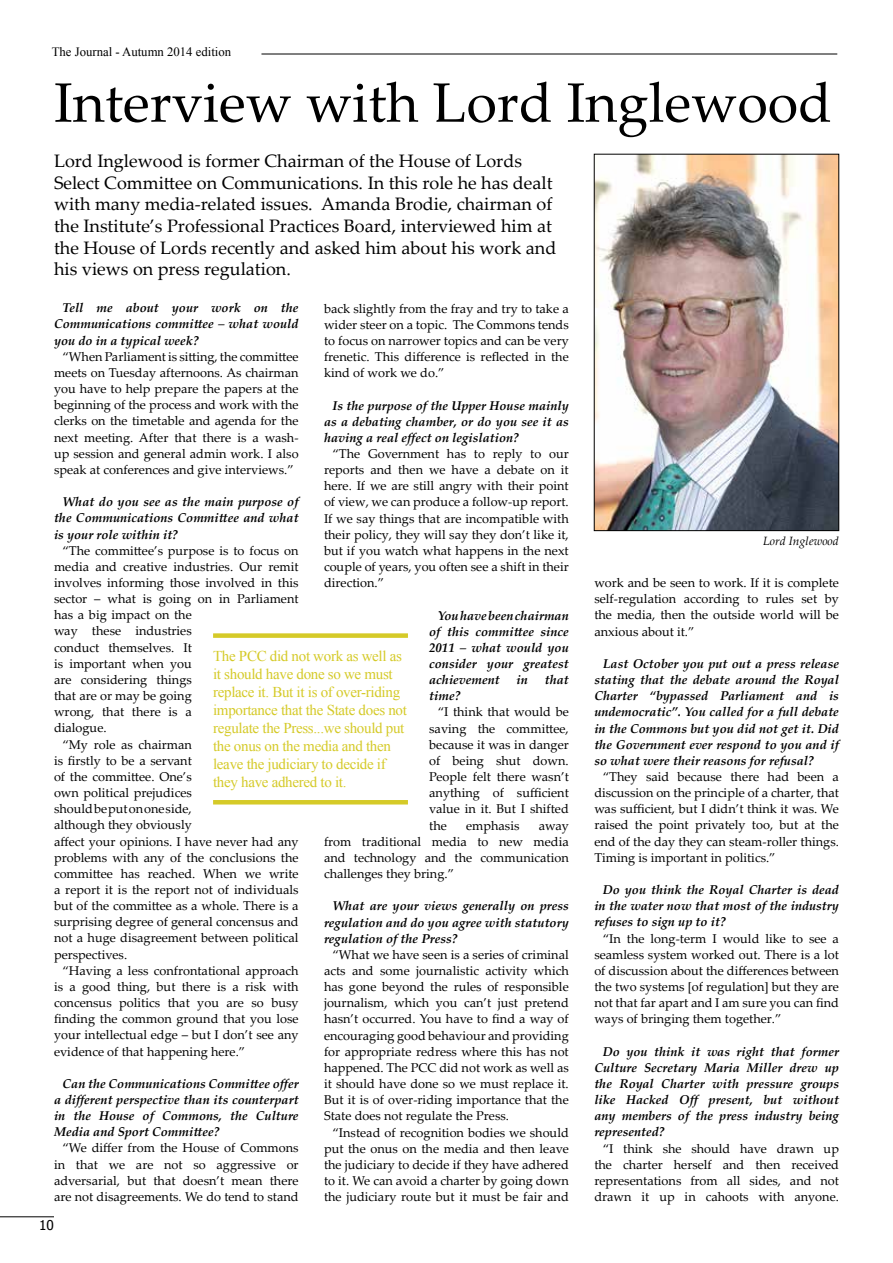
<style>
.page{position:relative;width:893px;height:1263px;background:#fff}
.page>*{position:absolute;margin:0;border:0;box-sizing:border-box;transform-origin:0 0}
.t1{font:55.5px "Palatino Linotype";color:#000}
.t2{font:18px/21.6px "Palatino Linotype";color:#000}
.t3{font:15px/18px "Times New Roman";letter-spacing:-.02em;color:#d5ca28}
.t4{font:13.5px "Tahoma";color:#000}
.t5{font:12.75px/16.2px "Palatino Linotype";color:#000;text-align:justify}
.t6{font:italic 700 12.75px/16.2px "Palatino Linotype";color:#000;text-align:justify}
.t7{font:12.75px "Times New Roman";color:#000}
.t8{font:italic 12px "Palatino Linotype";color:#000}
</style>
<div class="page">
<hr style="left:54px;top:54px;width:783px;height:1px;background:#000">
<div style="left:23px;top:45px;width:238px;height:19px;background:#fff;border-radius:7px"></div>
<hr style="left:0;top:1216px;width:54px;height:1px;background:#000">
<img style="left:596px;top:156px;width:241px;height:373px">
<div style="left:594px;top:154px;width:245px;height:377px;border:1px solid #000"></div>
<div style="left:213px;top:633px;width:195px;height:5px;background:#d5ca28"></div>
<hr style="left:213px;top:800px;width:195px;height:4px;background:#d5ca28">
<p class="t7" style="left:52px;top:42px;width:181px">The Journal - Autumn 2014 edition</p>
<h1 class="t1" style="left:54px;top:63px;width:779px">Interview with Lord Inglewood</h1>
<p class="t2" style="left:54px;top:149px;width:504px">Lord Inglewood is former Chairman of the House of Lords Select Committee on Communications. In this role he has dealt with many media-related issues. Amanda Brodie, chairman of the Institute’s Professional Practices Board, interviewed him at the House of Lords recently and asked him about his work and his views on press regulation.</p>
<p class="t5" style="left:324px;top:300px;width:246px">back slightly from the fray and try to take a wider steer on a topic. The Commons tends to focus on narrower topics and can be very frenetic. This difference is reflected in the kind of work we do.”</p>
<p class="t6" style="left:324px;top:397px;width:246px;text-indent:9px">Is the purpose of the Upper House mainly as a debating chamber, or do you see it as having a real effect on legislation?</p>
<p class="t5" style="left:324px;top:445px;width:246px;text-indent:9px">“The Government has to reply to our reports and then we have a debate on it here. If we are still angry with their point of view, we can produce a follow-up report.<br>If we say things that are incompatible with their policy, they will say they don’t like it, but if you watch what happens in the next couple of years, you often see a shift in their direction.”</p>
<p class="t6" style="left:429px;top:607px;width:141px;text-indent:9px">You have been chairman of this committee since 2011 – what would you consider your greatest achievement</p>
<p class="t6" style="left:54px;top:299px;width:246px;text-indent:9px">Tell me about your work on the Communications committee – what would you do in a typical week?</p>
<p class="t5" style="left:54px;top:348px;width:246px;text-indent:9px">“When Parliament is sitting, the committee meets on Tuesday afternoons. As chairman you have to help prepare the papers at the beginning of the process and work with the clerks on the timetable and agenda for the next meeting. After that there is a wash&shy;up session and general admin work. I also speak at conferences and give interviews.”</p>
<p class="t6" style="left:54px;top:493px;width:246px;text-indent:9px">What do you see as the main purpose of the Communications Committee and what is your role within it?</p>
<p class="t5" style="left:63px;top:542px;width:238px">“The committee’s purpose is to focus on</p>
<p class="t5" style="left:54px;top:558px;width:246px">media and creative industries. Our remit</p>
<p class="t5" style="left:54px;top:574px;width:246px">involves informing those involved in this</p>
<p class="t5" style="left:54px;top:590px;width:246px">sector – what is going on in Parliament</p>
<p class="t5" style="left:54px;top:606px;width:139px">has a big impact on the</p>
<p class="t5" style="left:54px;top:622px;width:139px">way these industries</p>
<p class="t5" style="left:54px;top:639px;width:139px">conduct themselves. It</p>
<p class="t5" style="left:54px;top:655px;width:139px">is important when you</p>
<p class="t5" style="left:54px;top:671px;width:139px">are considering things</p>
<p class="t5" style="left:54px;top:687px;width:139px">that are or may be going</p>
<p class="t5" style="left:54px;top:703px;width:139px">wrong, that there is a</p>
<p class="t5" style="left:54px;top:719px;width:54px">dialogue.</p>
<p class="t5" style="left:63px;top:736px;width:131px">“My role as chairman</p>
<p class="t5" style="left:54px;top:752px;width:139px">is firstly to be a servant</p>
<p class="t5" style="left:54px;top:768px;width:139px">of the committee. One’s</p>
<p class="t5" style="left:54px;top:784px;width:139px">own political prejudices</p>
<p class="t5" style="left:54px;top:800px;width:139px">should be put on one side,</p>
<p class="t5" style="left:54px;top:816px;width:139px">although they obviously</p>
<p class="t5" style="left:54px;top:832px;width:246px">affect your opinions. I have never had any</p>
<p class="t5" style="left:54px;top:849px;width:246px">problems with any of the conclusions the</p>
<p class="t5" style="left:54px;top:865px;width:246px">committee has reached. When we write</p>
<p class="t5" style="left:54px;top:881px;width:246px">a report it is the report not of individuals</p>
<p class="t5" style="left:54px;top:897px;width:246px">but of the committee as a whole. There is a</p>
<p class="t5" style="left:54px;top:913px;width:246px">surprising degree of general concensus and</p>
<p class="t5" style="left:54px;top:929px;width:246px">not a huge disagreement between political</p>
<p class="t5" style="left:54px;top:946px;width:75px">perspectives.</p>
<p class="t5" style="left:63px;top:962px;width:238px">“Having a less confrontational approach</p>
<p class="t5" style="left:54px;top:978px;width:246px">is a good thing, but there is a risk with</p>
<p class="t5" style="left:54px;top:994px;width:246px">concensus politics that you are so busy</p>
<p class="t5" style="left:54px;top:1010px;width:246px">finding the common ground that you lose</p>
<p class="t5" style="left:54px;top:1026px;width:246px">your intellectual edge – but I don’t see any</p>
<p class="t5" style="left:54px;top:1042px;width:193px">evidence of that happening here.”</p>
<p class="t6" style="left:54px;top:1075px;width:246px;text-indent:9px">Can the Communications Committee offer a different perspective than its counterpart in the House of Commons, the Culture Media and Sport Committee?</p>
<p class="t5" style="left:54px;top:1139px;width:246px;text-indent:9px">“We differ from the House of Commons in that we are not so aggressive or adversarial, but that doesn’t mean there are not disagreements. We do tend to stand</p>
<p class="t3" style="left:213px;top:647px;width:195px">The PCC did not work as well as it should have done so we must replace it. But it is of over-riding importance that the State does not regulate the Press...we should put the onus on the media and then leave the judiciary to decide if they have adhered to it.</p>
<p class="t6" style="left:517px;top:671px;width:13px">in</p>
<p class="t6" style="left:545px;top:671px;width:26px">that</p>
<p class="t6" style="left:429px;top:687px;width:33px">time?</p>
<p class="t5" style="left:429px;top:703px;width:141px;text-indent:9px">“I think that would be saving the committee, because it was in danger of being shut down.<br>People felt there wasn’t anything of sufficient value in it. But I shifted the</p>
<p class="t5" style="left:466px;top:817px;width:55px">emphasis</p>
<p class="t5" style="left:324px;top:817px;width:246px;text-indent:215px">away from traditional media to new media and technology and the communication challenges they bring.”</p>
<p class="t6" style="left:324px;top:897px;width:246px;text-indent:9px">What are your views generally on press regulation and do you agree with statutory regulation of the Press?</p>
<p class="t5" style="left:324px;top:946px;width:246px;text-indent:9px">“What we have seen is a series of criminal acts and some journalistic activity which has gone beyond the rules of responsible journalism, which you can’t just pretend hasn’t occurred. You have to find a way of encouraging good behaviour and providing for appropriate redress where this has not happened. The PCC did not work as well as it should have done so we must replace it.<br>But it is of over-riding importance that the State does not regulate the Press.</p>
<p class="t5" style="left:324px;top:1123px;width:246px;text-indent:9px">“Instead of recognition bodies we should put the onus on the media and then leave the judiciary to decide if they have adhered to it. We can avoid a charter by going down the judiciary route but it must be fair and</p>
<p class="t4" style="left:39px;top:1216px;width:16px">10</p>
<p class="t8" style="left:763px;top:532px;width:77px">Lord Inglewood</p>
<p class="t5" style="left:594px;top:574px;width:246px">work and be seen to work. If it is complete self-regulation according to rules set by the media, then the outside world will be anxious about it.”</p>
<p class="t6" style="left:594px;top:655px;width:246px;text-indent:9px">Last October you put out a press release stating that the debate around the Royal Charter “bypassed Parliament and is undemocratic”. You called for a full debate in the Commons but you did not get it. Did the Government ever respond to you and if so what were their reasons for refusal?</p>
<p class="t5" style="left:594px;top:768px;width:246px;text-indent:9px">“They said because there had been a discussion on the principle of a charter, that was sufficient, but I didn’t think it was. We raised the point privately too, but at the end of the day they can steam-roller things.<br>Timing is important in politics.”</p>
<p class="t6" style="left:594px;top:881px;width:246px;text-indent:9px">Do you think the Royal Charter is dead in the water now that most of the industry refuses to sign up to it?</p>
<p class="t5" style="left:594px;top:930px;width:246px;text-indent:9px">“In the long-term I would like to see a seamless system worked out. There is a lot of discussion about the differences between the two systems [of regulation] but they are not that far apart and I am sure you can find ways of bringing them together.”</p>
<p class="t6" style="left:594px;top:1043px;width:246px;text-indent:9px">Do you think it was right that former Culture Secretary Maria Miller drew up the Royal Charter with pressure groups like Hacked Off present, but without any members of the press industry being represented?</p>
<p class="t5" style="left:594px;top:1140px;width:246px;text-indent:9px">“I think she should have drawn up the charter herself and then received representations from all sides, and not drawn it up in cahoots with anyone.</p>
</div>
